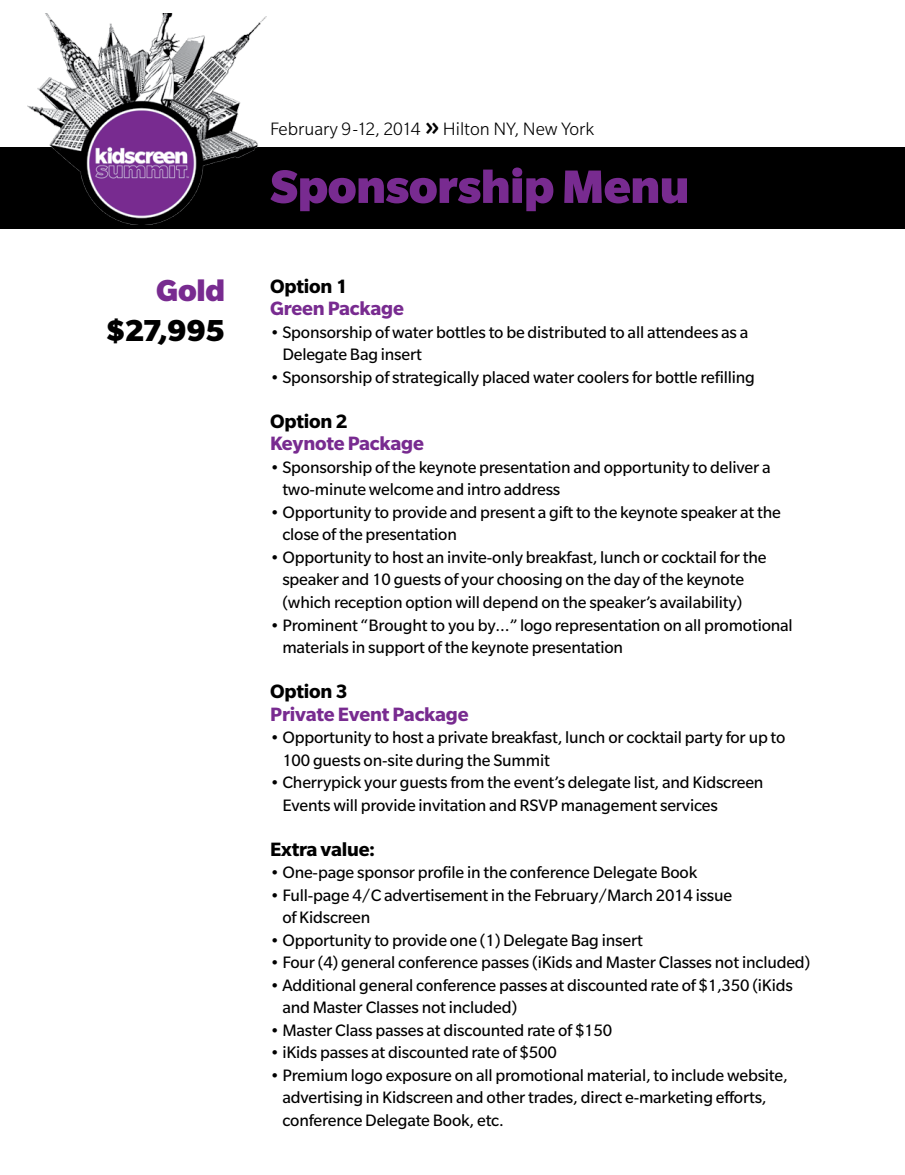
<style>
.page{position:relative;width:905px;height:1175px;background:#fff}
.page>*{position:absolute;margin:0;border:0;box-sizing:border-box;transform-origin:0 0}
.t1{font:900 51px "Slate Std";letter-spacing:-.01em;color:#782b90}
.t2{font:900 33px "Slate Std";color:#000}
.t3{font:900 33px "Slate Std";color:#782b90}
.t4{font:700 21px "Slate Std";letter-spacing:-.01em;color:#782b90}
.t5{font:700 21px "Slate Std";letter-spacing:-.01em;color:#000}
.t6{font:300 19.5px "Slate Std";color:#000}
.t7{font:18px/22.5px "Slate Std";letter-spacing:-.01em;color:#000}
.s1{font-weight:700;font-size:27px}
</style>
<div class="page">
<div style="left:0;top:147px;width:904px;height:81px;background:#000"></div>
<img style="left:27px;top:14px;width:240px;height:210px">
<h2 class="t3" style="left:156px;top:272px;width:70px">Gold</h2>
<h2 class="t2" style="left:106px;top:313px;width:121px">$27,995</h2>
<p class="t6" style="left:270px;top:119px;width:326px">February 9-12, 2014 <span class="s1">»</span> Hilton NY, New York</p>
<h1 class="t1" style="left:270px;top:159px;width:421px">Sponsorship Menu</h1>
<p class="t5" style="left:270px;top:275px;width:79px">Option 1</p>
<p class="t4" style="left:270px;top:297px;width:135px">Green Package</p>
<p class="t7" style="left:282px;top:321px;width:467px;text-indent:-12px">• Sponsorship of water bottles to be distributed to all attendees as a<br>Delegate Bag insert</p>
<p class="t7" style="left:270px;top:366px;width:486px">• Sponsorship of strategically placed water coolers for bottle refilling</p>
<p class="t5" style="left:270px;top:410px;width:79px">Option 2</p>
<p class="t4" style="left:270px;top:432px;width:155px">Keynote Package</p>
<p class="t7" style="left:282px;top:456px;width:490px;text-indent:-12px">• Sponsorship of the keynote presentation and opportunity to deliver a two-minute welcome and intro address</p>
<p class="t7" style="left:282px;top:501px;width:500px;text-indent:-12px">• Opportunity to provide and present a gift to the keynote speaker at the close of the presentation</p>
<p class="t7" style="left:282px;top:546px;width:485px;text-indent:-12px">• Opportunity to host an invite-only breakfast, lunch or cocktail for the speaker and 10 guests of your choosing on the day of the keynote (which reception option will depend on the speaker’s availability)</p>
<p class="t7" style="left:282px;top:613px;width:512px;text-indent:-12px">• Prominent “Brought to you by…” logo representation on all promotional materials in support of the keynote presentation</p>
<p class="t5" style="left:270px;top:680px;width:79px">Option 3</p>
<p class="t4" style="left:270px;top:702px;width:200px">Private Event Package</p>
<p class="t7" style="left:282px;top:726px;width:504px;text-indent:-12px">• Opportunity to host a private breakfast, lunch or cocktail party for up to<br>100 guests on-site during the Summit</p>
<p class="t7" style="left:282px;top:771px;width:482px;text-indent:-12px">• Cherrypick your guests from the event’s delegate list, and Kidscreen<br>Events will provide invitation and RSVP management services</p>
<p class="t5" style="left:270px;top:837px;width:107px">Extra value:</p>
<p class="t7" style="left:270px;top:861px;width:429px">• One-page sponsor profile in the conference Delegate Book</p>
<p class="t7" style="left:282px;top:883px;width:451px;text-indent:-12px">• Full-page 4/C advertisement in the February/March 2014 issue of Kidscreen</p>
<p class="t7" style="left:270px;top:928px;width:374px">• Opportunity to provide one (1) Delegate Bag insert</p>
<p class="t7" style="left:270px;top:951px;width:541px">• Four (4) general conference passes (iKids and Master Classes not included)</p>
<p class="t7" style="left:282px;top:973px;width:512px;text-indent:-12px">• Additional general conference passes at discounted rate of $1,350 (iKids and Master Classes not included)</p>
<p class="t7" style="left:270px;top:1018px;width:343px">• Master Class passes at discounted rate of $150</p>
<p class="t7" style="left:270px;top:1041px;width:288px">• iKids passes at discounted rate of $500</p>
<p class="t7" style="left:282px;top:1063px;width:507px;text-indent:-12px">• Premium logo exposure on all promotional material, to include website, advertising in Kidscreen and other trades, direct e-marketing efforts, conference Delegate Book, etc.</p>
</div>
